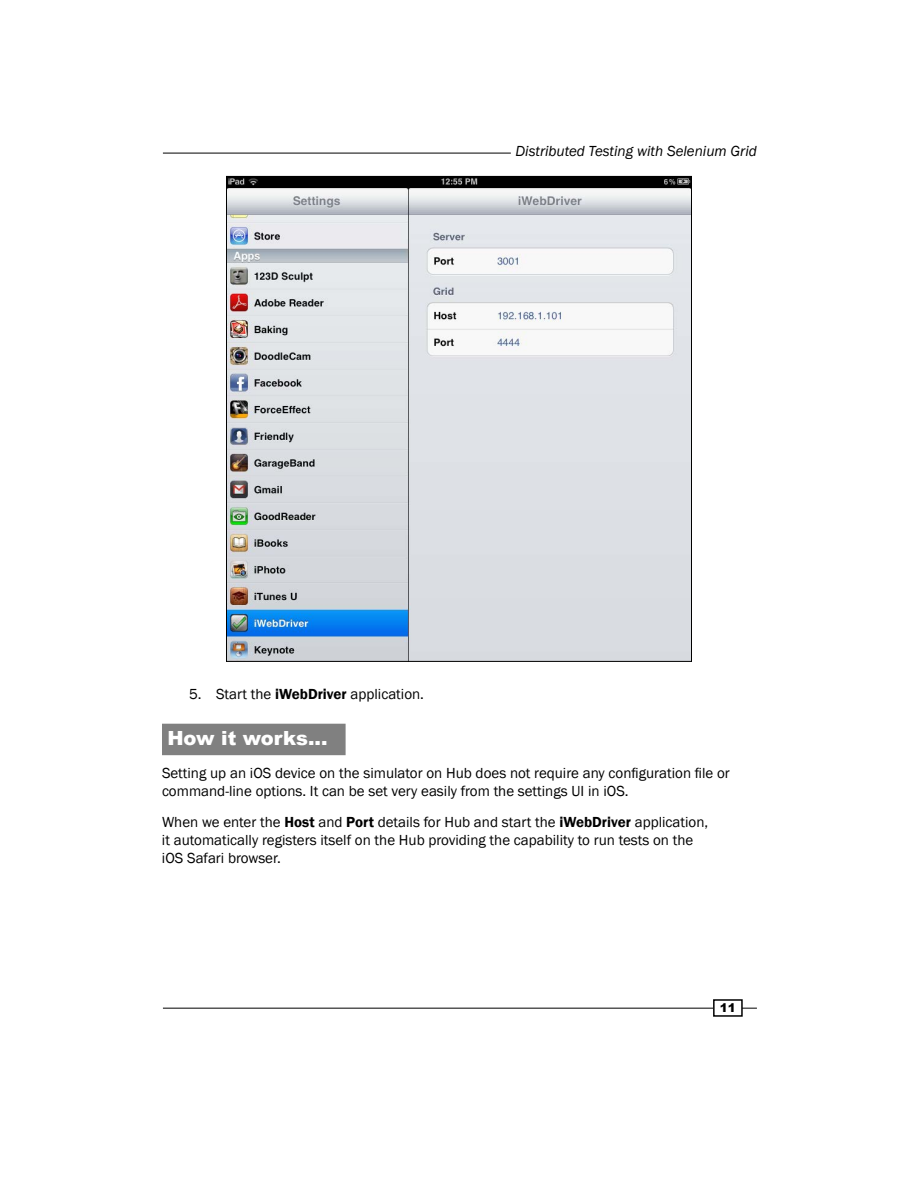
<style>
.page{position:relative;width:918px;height:1188px;background:#fff}
.page>*{position:absolute;margin:0;border:0;box-sizing:border-box;transform-origin:0 0}
.t1{font:900 19.5px "Arial";color:#fff}
.t2{font:15px/18px "Franklin Gothic";color:#000}
.t3{font:italic 15px "Franklin Gothic";color:#000}
.t4{font:900 12px "Arial";color:#000}
.s1{font-weight:600}
</style>
<div class="page">
<hr style="left:163px;top:1008px;width:594px;height:1px;background:#000">
<hr style="left:163px;top:153px;width:348px;height:1px;background:#000">
<div style="left:714px;top:1000px;width:28px;height:16px;background:#fff"></div>
<div style="left:713px;top:999px;width:30px;height:18px;border:2px solid #000"></div>
<div style="left:162px;top:724px;width:184px;height:31px;background:#808080"></div>
<img style="left:228px;top:178px;width:462px;height:482px">
<p class="t3" style="left:516px;top:142px;width:243px">Distributed Testing with Selenium Grid</p>
<p class="t2" style="left:189px;top:686px;width:237px">5. Start the <span class="s1">iWebDriver</span> application.</p>
<h1 class="t1" style="left:167px;top:724px;width:162px">How it works...</h1>
<p class="t2" style="left:162px;top:765px;width:569px">Setting up an iOS device on the simulator on Hub does not require any configuration file or command-line options. It can be set very easily from the settings UI in iOS.</p>
<p class="t2" style="left:162px;top:814px;width:548px">When we enter the <span class="s1">Host</span> and <span class="s1">Port</span> details for Hub and start the <span class="s1">iWebDriver</span> application, it automatically registers itself on the Hub providing the capability to run tests on the iOS Safari browser.</p>
<p class="t4" style="left:720px;top:999px;width:18px">11</p>
</div>
